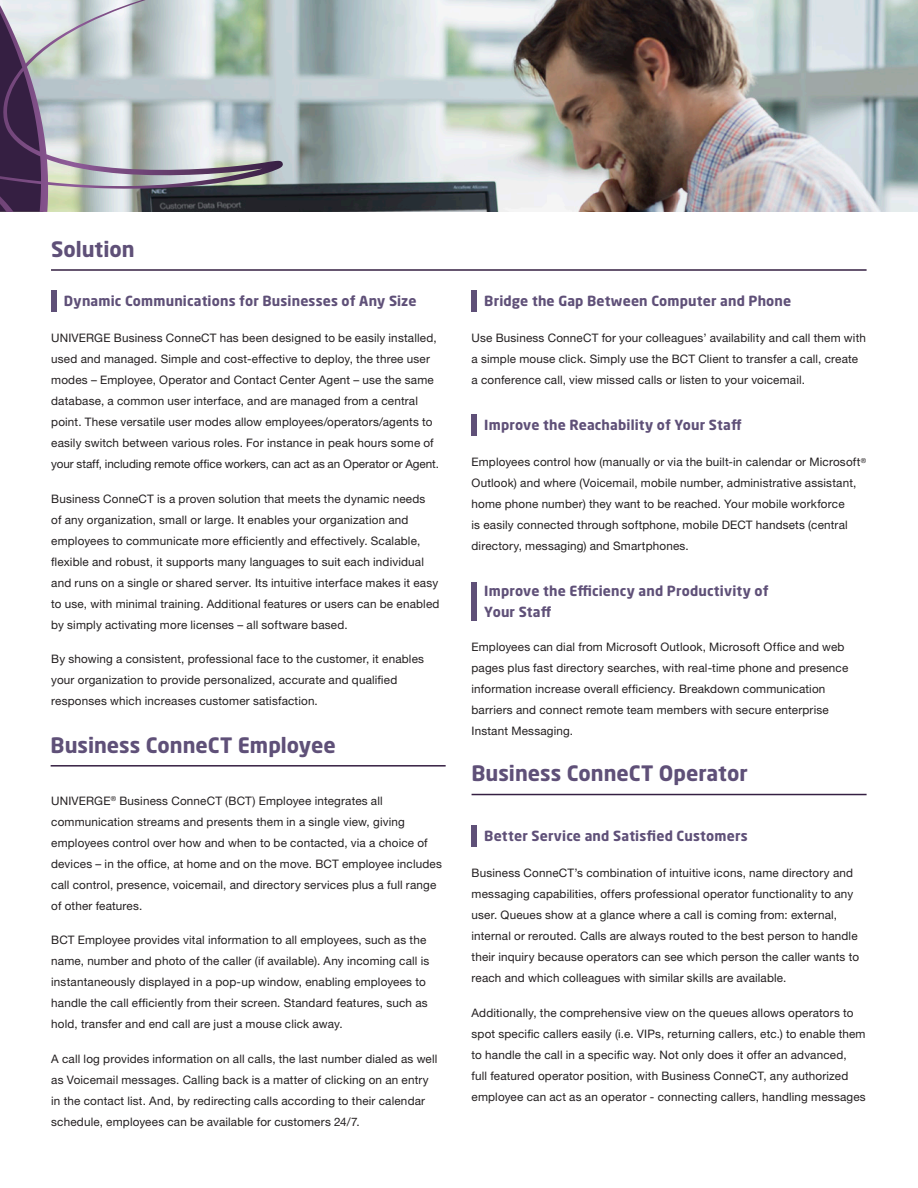
<style>
.page{position:relative;width:918px;height:1188px;background:#fff}
.page>*{position:absolute;margin:0;border:0;box-sizing:border-box;transform-origin:0 0}
.Heading_1{font:700 21px "Neo Sans Pro";color:#5f5078}
.Heading_2{font:700 13.8px/21px "Neo Sans Pro";letter-spacing:.01em;color:#5f5078}
.Body_Text{font:11.7px/21px "Helvetica Neue LT Std";letter-spacing:.015em;color:#231f20}
</style>
<div class="page">
<img style="left:283px;top:0;width:635px;height:212px">
<svg style="left:0;top:0;width:283px;height:212px;background:#a6aaaf"></svg>
<div style="left:472px;top:414px;width:5px;height:22px;background:#5f5078"></div>
<div style="left:472px;top:290px;width:5px;height:22px;background:#5f5078"></div>
<div style="left:51px;top:290px;width:5px;height:22px;background:#5f5078"></div>
<hr style="left:51px;top:269px;width:816px;height:2px;background:#351f42">
<hr style="left:51px;top:765px;width:395px;height:2px;background:#351f42">
<div style="left:472px;top:825px;width:5px;height:22px;background:#5f5078"></div>
<hr style="left:472px;top:794px;width:395px;height:1px;background:#351f42">
<div style="left:472px;top:582px;width:5px;height:39px;background:#5f5078"></div>
<p class="Heading_1" style="left:51px;top:236px;width:85px">Solution</p>
<p class="Heading_2" style="left:64px;top:290px;width:354px">Dynamic Communications for Businesses of Any Size</p>
<p class="Body_Text" style="left:51px;top:328px;width:389px">UNIVERGE Business ConneCT has been designed to be easily installed, used and managed. Simple and cost-effective to deploy, the three user modes – Employee, Operator and Contact Center Agent – use the same database, a common user interface, and are managed from a central point. These versatile user modes allow employees/operators/agents to easily switch between various roles. For instance in peak hours some of your staff, including remote office workers, can act as an Operator or Agent.</p>
<p class="Body_Text" style="left:51px;top:488px;width:390px">Business ConneCT is a proven solution that meets the dynamic needs<br>of any organization, small or large. It enables your organization and employees to communicate more efficiently and effectively. Scalable, flexible and robust, it supports many languages to suit each individual and runs on a single or shared server. Its intuitive interface makes it easy to use, with minimal training. Additional features or users can be enabled by simply activating more licenses – all software based.</p>
<p class="Body_Text" style="left:51px;top:649px;width:374px">By showing a consistent, professional face to the customer, it enables your organization to provide personalized, accurate and qualified responses which increases customer satisfaction.</p>
<p class="Heading_1" style="left:51px;top:731px;width:287px">Business ConneCT Employee</p>
<p class="Body_Text" style="left:51px;top:790px;width:392px">UNIVERGE<sup>®</sup> Business ConneCT (BCT) Employee integrates all communication streams and presents them in a single view, giving employees control over how and when to be contacted, via a choice of devices – in the office, at home and on the move. BCT employee includes call control, presence, voicemail, and directory services plus a full range of other features.</p>
<p class="Body_Text" style="left:51px;top:930px;width:380px">BCT Employee provides vital information to all employees, such as the name, number and photo of the caller (if available). Any incoming call is instantaneously displayed in a pop-up window, enabling employees to handle the call efficiently from their screen. Standard features, such as hold, transfer and end call are just a mouse click away.</p>
<p class="Body_Text" style="left:51px;top:1048px;width:388px">A call log provides information on all calls, the last number dialed as well as Voicemail messages. Calling back is a matter of clicking on an entry in the contact list. And, by redirecting calls according to their calendar schedule, employees can be available for customers 24/7.</p>
<p class="Heading_2" style="left:484px;top:290px;width:309px">Bridge the Gap Between Computer and Phone</p>
<p class="Body_Text" style="left:472px;top:328px;width:396px">Use Business ConneCT for your colleagues’ availability and call them with a simple mouse click. Simply use the BCT Client to transfer a call, create a conference call, view missed calls or listen to your voicemail.</p>
<p class="Heading_2" style="left:484px;top:414px;width:259px">Improve the Reachability of Your Staff</p>
<p class="Body_Text" style="left:472px;top:452px;width:396px">Employees control how (manually or via the built-in calendar or Microsoft<sup>® </sup>Outlook) and where (Voicemail, mobile number, administrative assistant, home phone number) they want to be reached. Your mobile workforce<br>is easily connected through softphone, mobile DECT handsets (central directory, messaging) and Smartphones.</p>
<p class="Heading_2" style="left:484px;top:580px;width:286px">Improve the Efficiency and Productivity of<br>Your Staff</p>
<p class="Body_Text" style="left:472px;top:637px;width:378px">Employees can dial from Microsoft Outlook, Microsoft Office and web pages plus fast directory searches, with real-time phone and presence information increase overall efficiency. Breakdown communication barriers and connect remote team members with secure enterprise Instant Messaging.</p>
<p class="Heading_1" style="left:472px;top:760px;width:278px">Business ConneCT Operator</p>
<p class="Heading_2" style="left:484px;top:825px;width:265px">Better Service and Satisfied Customers</p>
<p class="Body_Text" style="left:472px;top:863px;width:389px">Business ConneCT’s combination of intuitive icons, name directory and messaging capabilities, offers professional operator functionality to any user. Queues show at a glance where a call is coming from: external, internal or rerouted. Calls are always routed to the best person to handle their inquiry because operators can see which person the caller wants to reach and which colleagues with similar skills are available.</p>
<p class="Body_Text" style="left:472px;top:1002px;width:396px">Additionally, the comprehensive view on the queues allows operators to spot specific callers easily (i.e. VIPs, returning callers, etc.) to enable them to handle the call in a specific way. Not only does it offer an advanced,<br>full featured operator position, with Business ConneCT, any authorized employee can act as an operator - connecting callers, handling messages</p>
</div>
